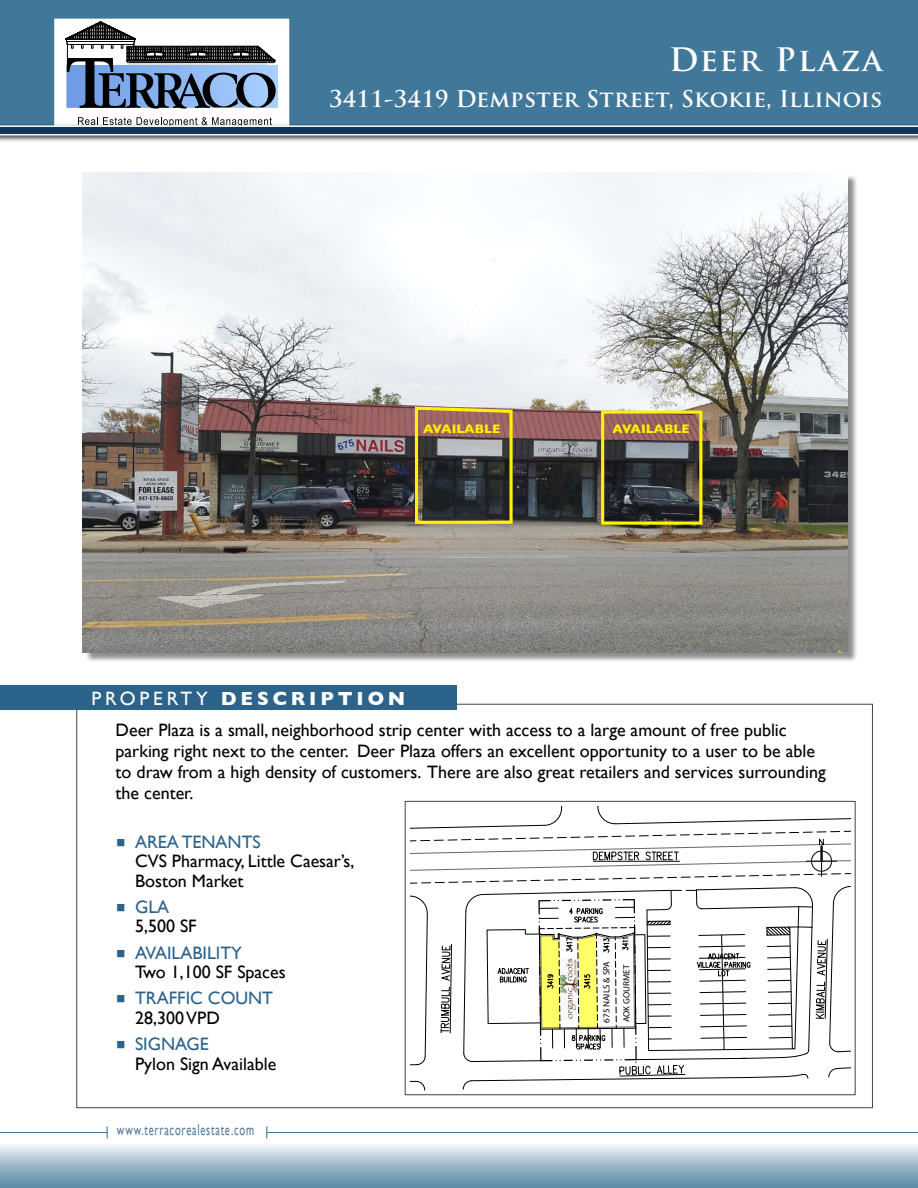
<style>
.page{position:relative;width:918px;height:1188px;background:#fff}
.page>*{position:absolute;margin:0;border:0;box-sizing:border-box;transform-origin:0 0}
.t1{font:700 31.5px "Trajan Pro";letter-spacing:.06em;color:#fff}
.t2{font:700 22.5px "Trajan Pro";letter-spacing:.01em;color:#fff}
.t3{font:700 19.35px "Gill Sans";letter-spacing:.2em;color:#fff}
.t4{font:18px/19.5px "Gill Sans";color:#000}
.t5{font:18px/19.5px "Gill Sans";color:#2c638a}
.t6{font:15.75px "Gill Sans";letter-spacing:.075em;color:#53789b;scale:.67 1}
.t7{font:700 12.6px "Gill Sans";color:#fff200}
.t8{font:9px "Myriad Pro";color:#000}
.s1{font-weight:400}
.s2{font-family:"Letter Gothic Std";color:#2c638a}
.s3{color:#2c638a}
.s4{font-family:"Letter Gothic Std"}
.s5{color:#000}
</style>
<div class="page">
<div style="left:0;top:0;width:918px;height:117px;background:#417799"></div>
<div style="left:0;top:1143px;width:918px;height:45px;background:linear-gradient(to bottom,#f2f6f8,#5283a2)"></div>
<div style="left:54px;top:19px;width:235px;height:108px;background:#fff"></div>
<svg style="left:65px;top:21px;width:214px;height:88px"></svg>
<div style="left:0;top:123px;width:918px;height:19px;background:#000;opacity:.43"></div>
<svg style="left:0;top:117px;width:918px;height:19px"></svg>
<hr style="left:0;top:1132px;width:918px;height:1px;background:#417799">
<div style="left:107px;top:1118px;width:160px;height:22px;background:#fff"></div>
<svg style="left:107px;top:1126px;width:1px;height:12px"></svg>
<div style="left:0;top:685px;width:457px;height:25px;background:#2c638a"></div>
<div style="left:85px;top:174px;width:773px;height:489px;background:#000;opacity:.45"></div>
<img style="left:83px;top:172px;width:764px;height:480px">
<svg style="left:413px;top:405px;width:101px;height:120px;background:#6b6048"></svg>
<div style="left:601px;top:411px;width:101px;height:114px;border:3px solid #fff200"></div>
<svg style="left:411px;top:807px;width:440px;height:284px"></svg>
<div style="left:405px;top:801px;width:450px;height:294px;border:1px solid #434345"></div>
<h1 class="t1" style="left:669px;top:40px;width:215px">Deer Plaza</h1>
<p class="t2" style="left:329px;top:85px;width:555px">3411-3419 Dempster Street, Skokie, Illinois</p>
<p class="t7" style="left:423px;top:419px;width:79px">AVAILABLE</p>
<p class="t7" style="left:612px;top:419px;width:79px">AVAILABLE</p>
<p class="t3" style="left:92px;top:683px;width:315px"><span class="s1">PROPERTY</span> DESCRIPTION</p>
<p class="t4" style="left:116px;top:719px;width:712px;line-height:21px">Deer Plaza is a small, neighborhood strip center with access to a large amount of free public parking right next to the center. Deer Plaza offers an excellent opportunity to a user to be able to draw from a high density of customers. There are also great retailers and services surrounding the center.</p>
<p class="t4" style="left:135px;top:832px;width:221px;text-indent:-19px"><span class="s2">■</span> <span class="s3">AREA TENANTS<br></span>CVS Pharmacy, Little Caesar’s,<br>Boston Market</p>
<p class="t4" style="left:135px;top:897px;width:63px;text-indent:-19px"><span class="s2">■</span> <span class="s3">GLA<br></span>5,500 SF</p>
<p class="t4" style="left:135px;top:943px;width:152px;text-indent:-19px"><span class="s2">■</span> <span class="s3">AVAILABILITY<br></span>Two 1,100 SF Spaces</p>
<p class="t5" style="left:135px;top:988px;width:140px;text-indent:-19px"><span class="s4">■</span> TRAFFIC COUNT<br><span class="s5">28,300 VPD</span></p>
<p class="t4" style="left:135px;top:1034px;width:143px;text-indent:-19px"><span class="s2">■</span> <span class="s3">SIGNAGE<br></span>Pylon Sign Available</p>
<p class="t6" style="left:117px;top:1120px;width:206px">www.terracorealestate.com</p>
<p class="t8" style="left:601px;top:1023px;width:63px;rotate:-90deg">675 NAILS &amp; SPA</p>
<p class="t8" style="left:621px;top:1022px;width:59px;rotate:-90deg">AOK GOURMET</p>
</div>
